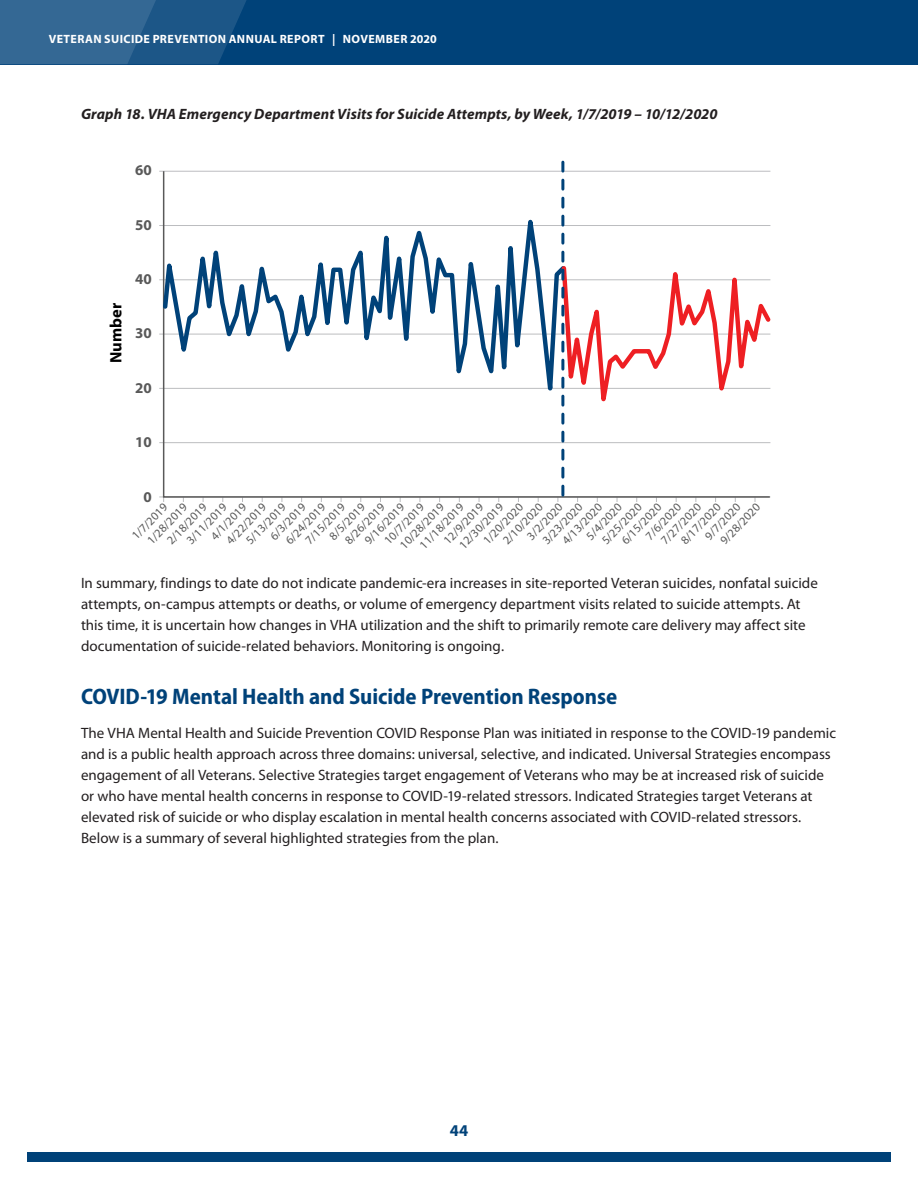
<style>
.page{position:relative;width:918px;height:1188px;background:#fff}
.page>*{position:absolute;margin:0;border:0;box-sizing:border-box;transform-origin:0 0}
.t1{font:700 semi-condensed 22.5px "Myriad Pro";color:#004279}
.t2{font:700 16.5px "Myriad Pro";letter-spacing:.005em;color:#000}
.t3{font:700 16.5px "Myriad Pro";color:#004279}
.t4{font:15px/21px "Myriad Pro";color:#231f20}
.t5{font:italic 700 15px "Myriad Pro";letter-spacing:.005em;color:#231f20}
.t6{font:700 15px "Myriad Pro";letter-spacing:.005em;color:#595959}
.t7{font:12px "Myriad Pro";color:#595959}
.t8{font:700 12px "Myriad Pro";letter-spacing:.035em;color:#fff}
</style>
<div class="page">
<div style="left:27px;top:1152px;width:864px;height:10px;background:#004279"></div>
<div style="left:0;top:0;width:918px;height:64px;background:#004279"></div>
<svg style="left:0;top:0;width:246px;height:64px;background:#285f8d"></svg>
<hr style="left:159px;top:171px;width:611px;height:1px;background:#bcbdc0">
<hr style="left:159px;top:225px;width:611px;height:1px;background:#bcbdc0">
<hr style="left:159px;top:279px;width:611px;height:1px;background:#bcbdc0">
<hr style="left:159px;top:334px;width:611px;height:1px;background:#bcbdc0">
<hr style="left:159px;top:388px;width:611px;height:1px;background:#bcbdc0">
<hr style="left:159px;top:442px;width:611px;height:1px;background:#bcbdc0">
<hr style="left:159px;top:497px;width:611px;height:1px;background:#bcbdc0">
<svg style="left:162px;top:170px;width:609px;height:328px"></svg>
<svg style="left:160px;top:173px;width:409px;height:269px"></svg>
<svg style="left:564px;top:222px;width:207px;height:212px"></svg>
<svg style="left:558px;top:162px;width:6px;height:340px"></svg>
<p class="t8" style="left:49px;top:31px;width:390px">VETERAN SUICIDE PREVENTION ANNUAL REPORT | NOVEMBER 2020</p>
<h3 class="t5" style="left:81px;top:104px;width:638px">Graph 18. VHA Emergency Department Visits for Suicide Attempts, by Week, 1/7/2019 – 10/12/2020</h3>
<p class="t6" style="left:135px;top:160px;width:18px">60</p>
<p class="t6" style="left:135px;top:215px;width:18px">50</p>
<p class="t2" style="left:105px;top:363px;width:62px;rotate:-90deg">Number</p>
<p class="t6" style="left:135px;top:269px;width:18px">40</p>
<p class="t6" style="left:135px;top:324px;width:18px">30</p>
<p class="t6" style="left:135px;top:378px;width:18px">20</p>
<p class="t6" style="left:135px;top:432px;width:18px">10</p>
<p class="t6" style="left:144px;top:487px;width:10px">0</p>
<p class="t7" style="left:129px;top:533px;width:47px;rotate:-46deg">1/7/2019</p>
<p class="t7" style="left:144px;top:537px;width:53px;rotate:-46deg">1/28/2019</p>
<p class="t7" style="left:207px;top:533px;width:47px;rotate:-46deg">4/1/2019</p>
<p class="t7" style="left:164px;top:537px;width:53px;rotate:-46deg">2/18/2019</p>
<p class="t7" style="left:223px;top:537px;width:53px;rotate:-46deg">4/22/2019</p>
<p class="t7" style="left:183px;top:537px;width:53px;rotate:-46deg">3/11/2019</p>
<p class="t7" style="left:243px;top:537px;width:53px;rotate:-46deg">5/13/2019</p>
<p class="t7" style="left:267px;top:533px;width:47px;rotate:-46deg">6/3/2019</p>
<p class="t7" style="left:381px;top:537px;width:53px;rotate:-46deg">10/7/2019</p>
<p class="t7" style="left:282px;top:537px;width:53px;rotate:-46deg">6/24/2019</p>
<p class="t7" style="left:342px;top:537px;width:53px;rotate:-46deg">8/26/2019</p>
<p class="t7" style="left:396px;top:542px;width:60px;rotate:-46deg">10/28/2019</p>
<p class="t7" style="left:302px;top:537px;width:53px;rotate:-46deg">7/15/2019</p>
<p class="t7" style="left:361px;top:537px;width:53px;rotate:-46deg">9/16/2019</p>
<p class="t7" style="left:416px;top:542px;width:60px;rotate:-46deg">11/18/2019</p>
<p class="t7" style="left:326px;top:533px;width:47px;rotate:-46deg">8/5/2019</p>
<p class="t7" style="left:440px;top:537px;width:53px;rotate:-46deg">12/9/2019</p>
<p class="t7" style="left:456px;top:542px;width:60px;rotate:-46deg">12/30/2019</p>
<p class="t7" style="left:480px;top:537px;width:53px;rotate:-46deg">1/20/2020</p>
<p class="t7" style="left:500px;top:537px;width:53px;rotate:-46deg">2/10/2020</p>
<p class="t7" style="left:524px;top:533px;width:47px;rotate:-46deg">3/2/2020</p>
<p class="t7" style="left:539px;top:537px;width:53px;rotate:-46deg">3/23/2020</p>
<p class="t7" style="left:559px;top:537px;width:53px;rotate:-46deg">4/13/2020</p>
<p class="t7" style="left:583px;top:533px;width:47px;rotate:-46deg">5/4/2020</p>
<p class="t7" style="left:598px;top:537px;width:53px;rotate:-46deg">5/25/2020</p>
<p class="t7" style="left:678px;top:537px;width:53px;rotate:-46deg">8/17/2020</p>
<p class="t7" style="left:717px;top:537px;width:53px;rotate:-46deg">9/28/2020</p>
<p class="t4" style="left:81px;top:572px;width:738px">In summary, findings to date do not indicate pandemic-era increases in site-reported Veteran suicides, nonfatal suicide attempts, on-campus attempts or deaths, or volume of emergency department visits related to suicide attempts. At this time, it is uncertain how changes in VHA utilization and the shift to primarily remote care delivery may affect site documentation of suicide-related behaviors. Monitoring is ongoing.</p>
<h2 class="t1" style="left:81px;top:683px;width:538px">COVID-19 Mental Health and Suicide Prevention Response</h2>
<p class="t4" style="left:81px;top:722px;width:757px">The VHA Mental Health and Suicide Prevention COVID Response Plan was initiated in response to the COVID-19 pandemic and is a public health approach across three domains: universal, selective, and indicated. Universal Strategies encompass engagement of all Veterans. Selective Strategies target engagement of Veterans who may be at increased risk of suicide or who have mental health concerns in response to COVID-19-related stressors. Indicated Strategies target Veterans at elevated risk of suicide or who display escalation in mental health concerns associated with COVID-related stressors.<br>Below is a summary of several highlighted strategies from the plan.</p>
<p class="t7" style="left:618px;top:537px;width:53px;rotate:-46deg">6/15/2020</p>
<p class="t7" style="left:642px;top:533px;width:47px;rotate:-46deg">7/6/2020</p>
<p class="t7" style="left:658px;top:537px;width:53px;rotate:-46deg">7/27/2020</p>
<p class="t7" style="left:702px;top:533px;width:47px;rotate:-46deg">9/7/2020</p>
<p class="t3" style="left:450px;top:1119px;width:20px">44</p>
</div>
